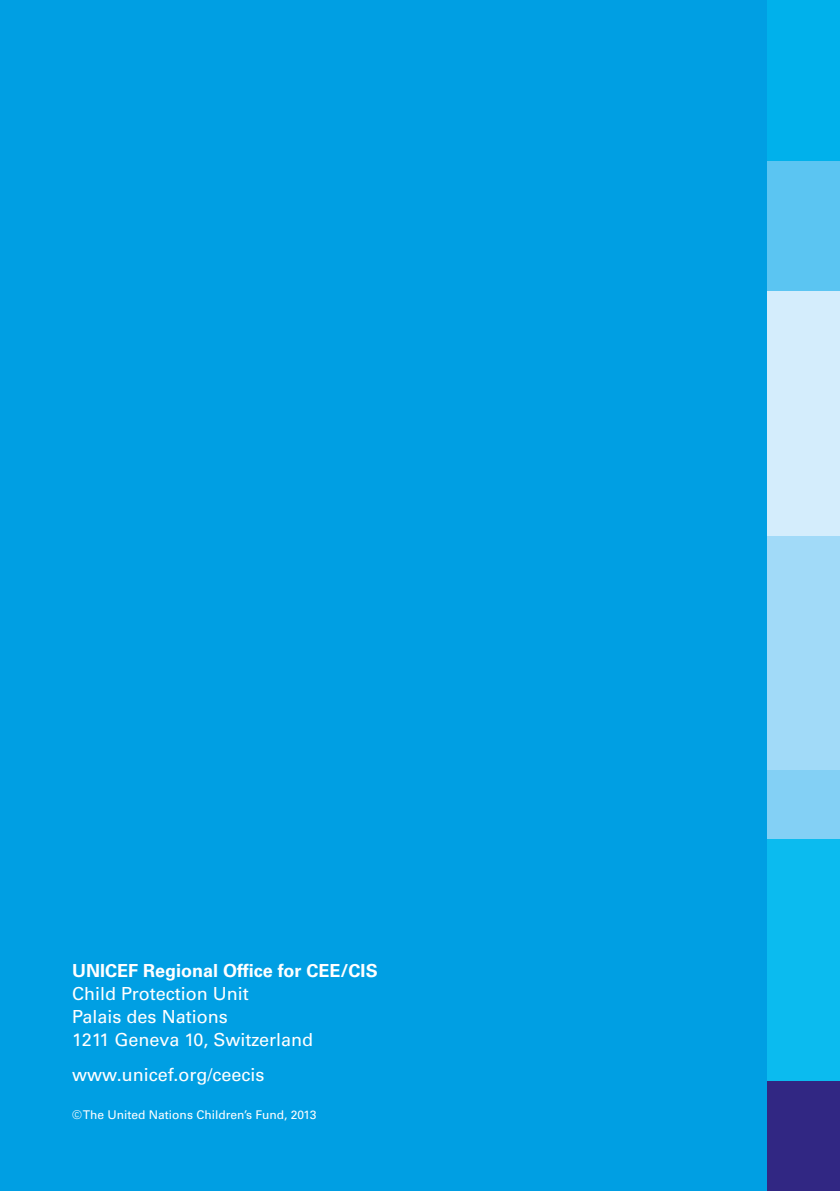
<style>
.page{position:relative;width:840px;height:1191px;background:#fff}
.page>*{position:absolute;margin:0;border:0;box-sizing:border-box;transform-origin:0 0}
.t1{font:18px/23px "Univers LT Std";color:#fff}
.t2{font:700 18px "Univers LT Std";color:#fff}
.t3{font:12px "Univers LT Std";color:#fff}
</style>
<div class="page">
<div style="left:0;top:0;width:839px;height:1191px;background:#009fe3"></div>
<div style="left:767px;top:0;width:72px;height:1191px;background:#312783"></div>
<div style="left:767px;top:0;width:72px;height:1080px;background:#0bbbef"></div>
<div style="left:767px;top:0;width:72px;height:838px;background:#83d0f5"></div>
<div style="left:767px;top:0;width:72px;height:770px;background:#a1daf8"></div>
<div style="left:767px;top:0;width:72px;height:535px;background:#d4edfc"></div>
<div style="left:767px;top:0;width:72px;height:291px;background:#5bc5f2"></div>
<div style="left:767px;top:0;width:72px;height:160px;background:#00b1eb"></div>
<p class="t2" style="left:72px;top:960px;width:307px">UNICEF Regional Office for CEE/CIS</p>
<p class="t1" style="left:72px;top:982px;width:242px">Child Protection Unit<br>Palais des Nations<br>1211 Geneva 10, Switzerland</p>
<p class="t1" style="left:72px;top:1063px;width:194px">www.unicef.org/ceecis</p>
<p class="t3" style="left:72px;top:1107px;width:246px">© The United Nations Children’s Fund, 2013</p>
</div>
